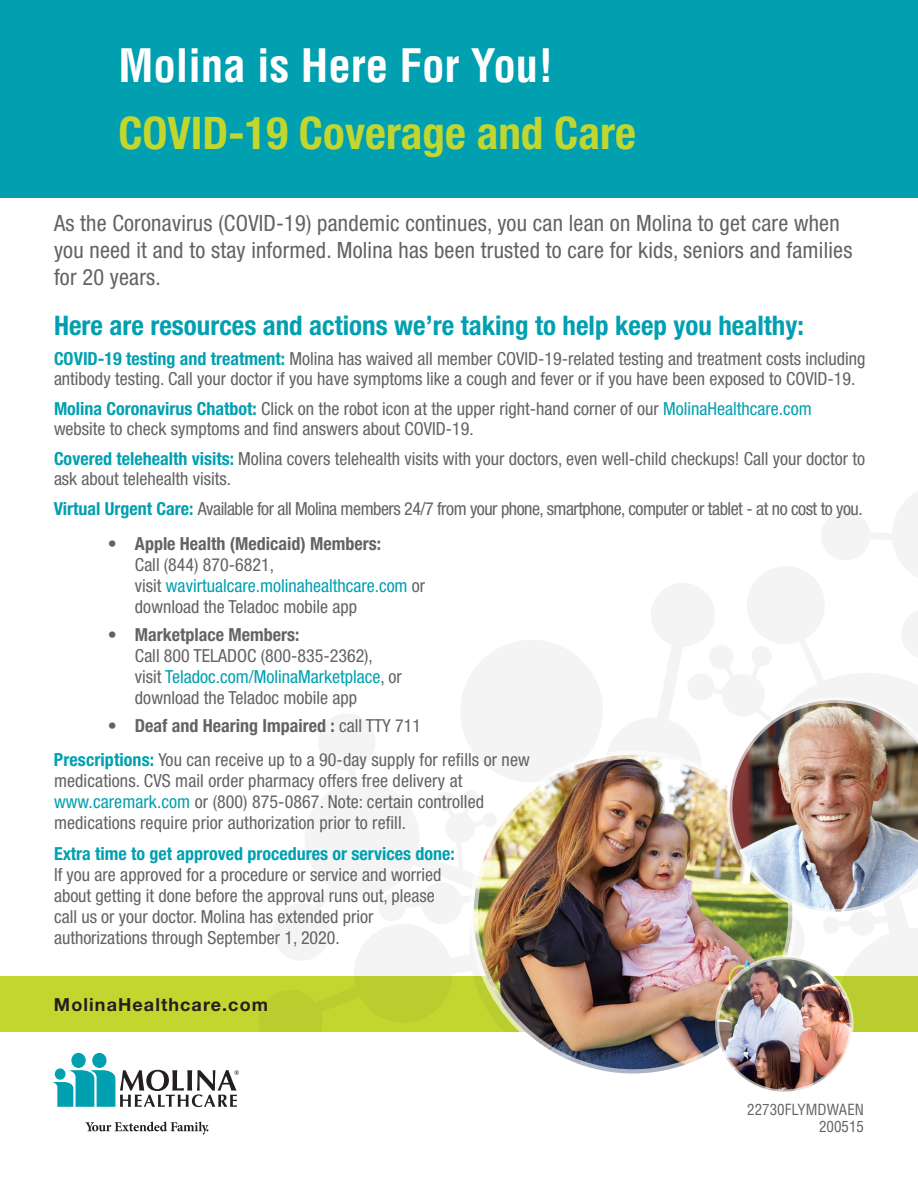
<style>
.page{position:relative;width:918px;height:1188px;background:#fff}
.page>*{position:absolute;margin:0;border:0;box-sizing:border-box;transform-origin:0 0}
.t1{font:700 condensed 45px "Helvetica Neue";color:#c1d72f}
.t2{font:700 condensed 45px "Helvetica";color:#fff}
.t3{font:700 condensed 27px "Helvetica Neue";color:#00a0b0}
.t4{font:condensed 22.5px/27px "Helvetica Neue";letter-spacing:.01em;color:#636366}
.t5{font:condensed 18px/21px "Helvetica Neue";color:#636366}
.t6{font:condensed 18px "Helvetica Neue";letter-spacing:-.025em;color:#636366}
.t7{font:700 condensed 18px "Helvetica Neue";color:#636366}
.t8{font:700 18px "Helvetica Neue";letter-spacing:.06em;color:#231f20}
.t9{font:condensed 15px/16.5px "Helvetica";color:#636366;text-align:right}
.s1{font-weight:700;color:#00a0b0}
.s2{color:#00a0b0}
.s3{font-weight:700}
.s4{font-weight:400}
</style>
<div class="page">
<div style="left:0;top:976px;width:918px;height:55px;background:#c1d72f"></div>
<div style="left:0;top:0;width:918px;height:198px;background:#00a0b0"></div>
<svg style="left:273px;top:492px;width:645px;height:539px"></svg>
<img style="left:474px;top:755px;width:318px;height:318px;border-radius:159px">
<div style="left:469px;top:751px;width:328px;height:327px;border:8px solid #fff;border-radius:50%"></div>
<img style="left:717px;top:957px;width:135px;height:135px;border-radius:67px">
<div style="left:715px;top:955px;width:139px;height:139px;border:4px solid #fff;border-radius:50%"></div>
<img style="left:727px;top:697px;width:191px;height:218px">
<svg style="left:85px;top:1122px;width:123px;height:13px"></svg>
<div style="left:92px;top:1053px;width:15px;height:15px;background:#00a0b0;border-radius:50%"></div>
<div style="left:71px;top:1053px;width:15px;height:15px;background:#00a0b0;border-radius:50%"></div>
<svg style="left:53px;top:1070px;width:186px;height:37px"></svg>
<div style="left:55px;top:1068px;width:11px;height:12px;background:#00a0b0;border-radius:50%"></div>
<h1 class="t2" style="left:118px;top:37px;width:437px">Molina is Here For You!</h1>
<h2 class="t1" style="left:118px;top:106px;width:519px">COVID-19 Coverage and Care</h2>
<p class="t4" style="left:54px;top:210px;width:800px">As the Coronavirus (COVID-19) pandemic continues, you can lean on Molina to get care when you need it and to stay informed. Molina has been trusted to care for kids, seniors and families for 20 years.</p>
<p class="t3" style="left:54px;top:309px;width:751px">Here are resources and actions we’re taking to help keep you healthy:</p>
<p class="t5" style="left:54px;top:349px;width:813px;line-height:19.5px"><span class="s1">COVID-19 testing and treatment:</span> Molina has waived all member COVID-19-related testing and treatment costs including antibody testing. Call your doctor if you have symptoms like a cough and fever or if you have been exposed to COVID-19.</p>
<p class="t5" style="left:54px;top:398px;width:759px;line-height:20.2px"><span class="s1">Molina Coronavirus Chatbot:</span> Click on the robot icon at the upper right-hand corner of our <span class="s2">MolinaHealthcare.com </span>website to check symptoms and find answers about COVID-19.</p>
<p class="t5" style="left:54px;top:448px;width:813px;line-height:20.2px"><span class="s1">Covered telehealth visits:</span> Molina covers telehealth visits with your doctors, even well-child checkups! Call your doctor to ask about telehealth visits.</p>
<p class="t6" style="left:54px;top:498px;width:810px"><span class="s1">Virtual Urgent Care:</span> Available for all Molina members 24/7 from your phone, smartphone, computer or tablet - at no cost to you.</p>
<p class="t5" style="left:135px;top:533px;width:292px;text-indent:-27px"><span class="s3">• Apple Health (Medicaid) Members:<br></span>Call (844) 870-6821,<br>visit <span class="s2">wavirtualcare.molinahealthcare.com</span> or download the Teladoc mobile app</p>
<p class="t5" style="left:135px;top:624px;width:268px;text-indent:-27px"><span class="s3">• Marketplace Members:<br></span>Call 800 TELADOC (800-835-2362), visit <span class="s2">Teladoc.com/MolinaMarketplace</span>, or download the Teladoc mobile app</p>
<p class="t7" style="left:108px;top:715px;width:315px">• Deaf and Hearing Impaired : <span class="s4">call TTY 711</span></p>
<p class="t5" style="left:54px;top:749px;width:477px"><span class="s1">Prescriptions:</span> You can receive up to a 90-day supply for refills or new medications. CVS mail order pharmacy offers free delivery at <span class="s2">www.caremark.com</span> or (800) 875-0867. Note: certain controlled medications require prior authorization prior to refill.</p>
<p class="t5" style="left:54px;top:843px;width:402px"><span class="s1">Extra time to get approved procedures or services done:<br></span>If you are approved for a procedure or service and worried about getting it done before the approval runs out, please call us or your doctor. Molina has extended prior authorizations through September 1, 2020.</p>
<p class="t8" style="left:54px;top:993px;width:216px">MolinaHealthcare.com</p>
<p class="t9" style="left:747px;top:1101px;width:118px">22730FLYMDWAEN<br>200515</p>
</div>
